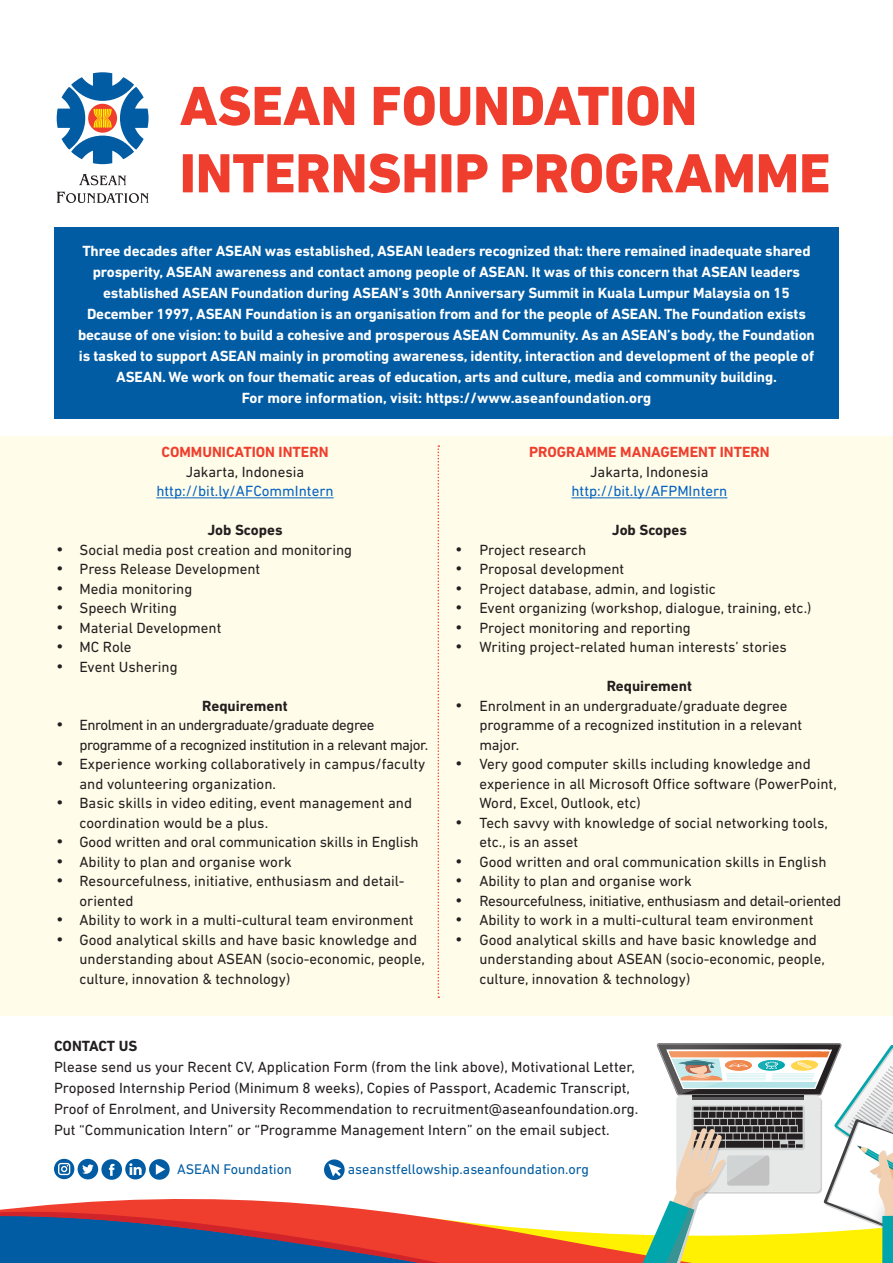
<style>
.page{position:relative;width:893px;height:1263px;background:#fff}
.page>*{position:absolute;margin:0;border:0;box-sizing:border-box;transform-origin:0 0}
.t1{font:800 56.1px "DIN Next LT Pro";color:#ef3e2e}
.t2{font:15px/19.5px "DIN Next LT Pro";color:#231f20}
.t3{font:700 15px/21px "DIN Next LT Pro";letter-spacing:-.01em;color:#fff;text-align:center}
.t4{font:15px/19.5px "DIN Next LT Pro";letter-spacing:-.03em;color:#231f20}
.t5{font:15px "DIN Next LT Pro";letter-spacing:-.02em;color:#231f20}
.t6{font:15px "DIN Next LT Pro";color:#0563c1}
.t7{font:700 15px "DIN Next LT Pro";color:#231f20}
.t8{font:700 15px "DIN Next LT Pro";color:#ef3e2e}
.t9{font:14.25px "DIN Next LT Pro";color:#015ca3}
</style>
<div class="page">
<div style="left:0;top:436px;width:893px;height:579px;background:#fffde9"></div>
<div style="left:54px;top:227px;width:785px;height:192px;background:#015ca3"></div>
<svg style="left:57px;top:191px;width:92px;height:12px"></svg>
<svg style="left:79px;top:174px;width:47px;height:11px"></svg>
<svg style="left:57px;top:72px;width:92px;height:92px"></svg>
<hr style="left:156px;top:497px;width:178px;height:1px;background:#0563c1">
<hr style="left:571px;top:497px;width:156px;height:1px;background:#0563c1">
<svg style="left:438px;top:445px;width:1px;height:553px"></svg>
<svg style="left:0;top:1043px;width:893px;height:220px"></svg>
<div style="left:882px;top:1216px;width:11px;height:47px;background:#00a6ab"></div>
<p class="t1" style="left:180px;top:73px;width:519px">ASEAN FOUNDATION</p>
<p class="t1" style="left:180px;top:140px;width:652px">INTERNSHIP PROGRAMME</p>
<p class="t3" style="left:78px;top:241px;width:738px">Three decades after ASEAN was established, ASEAN leaders recognized that: there remained inadequate shared prosperity, ASEAN awareness and contact among people of ASEAN. It was of this concern that ASEAN leaders established ASEAN Foundation during ASEAN’s 30th Anniversary Summit in Kuala Lumpur Malaysia on 15<br>December 1997, ASEAN Foundation is an organisation from and for the people of ASEAN. The Foundation exists because of one vision: to build a cohesive and prosperous ASEAN Community. As an ASEAN’s body, the Foundation is tasked to support ASEAN mainly in promoting awareness, identity, interaction and development of the people of ASEAN. We work on four thematic areas of education, arts and culture, media and community building.</p>
<p class="t3" style="left:242px;top:388px;width:411px">For more information, visit: https://www.aseanfoundation.org</p>
<p class="t8" style="left:161px;top:443px;width:169px">COMMUNICATION INTERN</p>
<p class="t2" style="left:186px;top:462px;width:120px">Jakarta, Indonesia</p>
<p class="t6" style="left:156px;top:483px;width:179px">http://bit.ly/AFCommIntern</p>
<p class="t7" style="left:207px;top:521px;width:77px">Job Scopes</p>
<p class="t2" style="left:57px;top:540px;width:297px">• Social media post creation and monitoring</p>
<p class="t2" style="left:57px;top:559px;width:205px">• Press Release Development</p>
<p class="t2" style="left:57px;top:579px;width:137px">• Media monitoring</p>
<p class="t2" style="left:57px;top:598px;width:122px">• Speech Writing</p>
<p class="t2" style="left:57px;top:618px;width:166px">• Material Development</p>
<p class="t2" style="left:57px;top:637px;width:77px">• MC Role</p>
<p class="t2" style="left:57px;top:657px;width:123px">• Event Ushering</p>
<p class="t7" style="left:202px;top:697px;width:87px">Requirement</p>
<p class="t4" style="left:79px;top:715px;width:350px;text-indent:-23px">• Enrolment in an undergraduate/graduate degree programme of a recognized institution in a relevant major.</p>
<p class="t2" style="left:79px;top:754px;width:347px;text-indent:-23px">• Experience working collaboratively in campus/faculty and volunteering organization.</p>
<p class="t2" style="left:79px;top:793px;width:334px;text-indent:-23px">• Basic skills in video editing, event management and coordination would be a plus.</p>
<p class="t2" style="left:57px;top:832px;width:364px">• Good written and oral communication skills in English</p>
<p class="t2" style="left:57px;top:852px;width:237px">• Ability to plan and organise work</p>
<p class="t2" style="left:79px;top:871px;width:327px;text-indent:-23px">• Resourcefulness, initiative, enthusiasm and detail&shy;oriented</p>
<p class="t2" style="left:57px;top:910px;width:359px">• Ability to work in a multi-cultural team environment</p>
<p class="t2" style="left:79px;top:930px;width:347px;text-indent:-23px">• Good analytical skills and have basic knowledge and understanding about ASEAN (socio-economic, people, culture, innovation &amp; technology)</p>
<p class="t8" style="left:529px;top:443px;width:242px">PROGRAMME MANAGEMENT INTERN</p>
<p class="t2" style="left:590px;top:462px;width:120px">Jakarta, Indonesia</p>
<p class="t6" style="left:571px;top:483px;width:157px">http://bit.ly/AFPMIntern</p>
<p class="t7" style="left:612px;top:521px;width:77px">Job Scopes</p>
<p class="t2" style="left:455px;top:540px;width:132px">• Project research</p>
<p class="t2" style="left:455px;top:559px;width:170px">• Proposal development</p>
<p class="t2" style="left:455px;top:579px;width:262px">• Project database, admin, and logistic</p>
<p class="t2" style="left:455px;top:598px;width:358px">• Event organizing (workshop, dialogue, training, etc.)</p>
<p class="t2" style="left:455px;top:618px;width:237px">• Project monitoring and reporting</p>
<p class="t2" style="left:455px;top:637px;width:333px">• Writing project-related human interests’ stories</p>
<p class="t7" style="left:607px;top:677px;width:87px">Requirement</p>
<p class="t2" style="left:479px;top:696px;width:324px;text-indent:-24px">• Enrolment in an undergraduate/graduate degree programme of a recognized institution in a relevant major.</p>
<p class="t2" style="left:479px;top:754px;width:359px;text-indent:-24px">• Very good computer skills including knowledge and experience in all Microsoft Office software (PowerPoint,<br>Word, Excel, Outlook, etc)</p>
<p class="t2" style="left:479px;top:813px;width:350px;text-indent:-24px">• Tech savvy with knowledge of social networking tools, etc., is an asset</p>
<p class="t2" style="left:455px;top:852px;width:372px">• Good written and oral communication skills in English</p>
<p class="t2" style="left:455px;top:871px;width:238px">• Ability to plan and organise work</p>
<p class="t5" style="left:455px;top:892px;width:387px">• Resourcefulness, initiative, enthusiasm and detail-oriented</p>
<p class="t2" style="left:455px;top:910px;width:359px">• Ability to work in a multi-cultural team environment</p>
<p class="t2" style="left:479px;top:930px;width:347px;text-indent:-24px">• Good analytical skills and have basic knowledge and understanding about ASEAN (socio-economic, people, culture, innovation &amp; technology)</p>
<p class="t7" style="left:54px;top:1037px;width:85px">CONTACT US</p>
<p class="t2" style="left:54px;top:1056px;width:586px;line-height:21px">Please send us your Recent CV, Application Form (from the link above), Motivational Letter,<br>Proposed Internship Period (Minimum 8 weeks), Copies of Passport, Academic Transcript,<br>Proof of Enrolment, and University Recommendation to recruitment@aseanfoundation.org.</p>
<p class="t2" style="left:54px;top:1120px;width:557px">Put “Communication Intern” or “Programme Management Intern” on the email subject.</p>
<p class="t9" style="left:177px;top:1160px;width:116px">ASEAN Foundation</p>
<p class="t9" style="left:348px;top:1160px;width:243px">aseanstfellowship.aseanfoundation.org</p>
</div>
